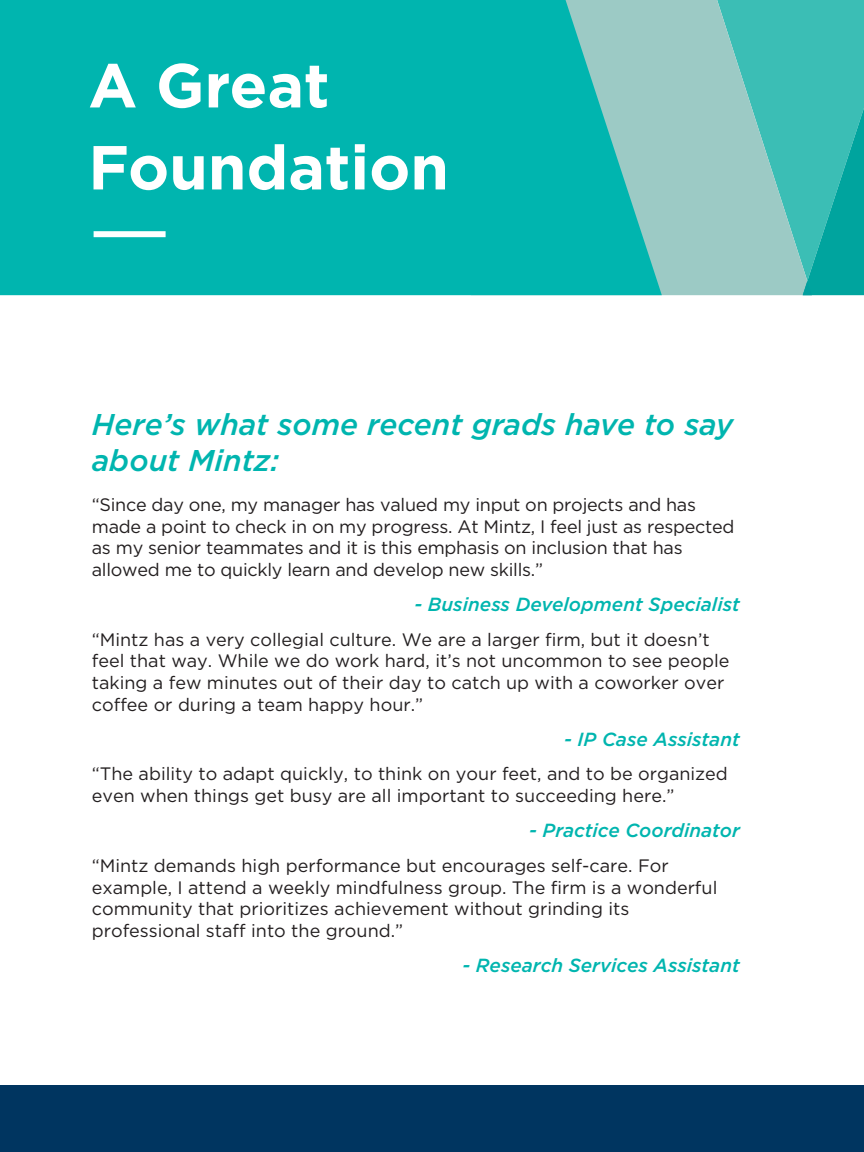
<style>
.page{position:relative;width:864px;height:1152px;background:#fff}
.page>*{position:absolute;margin:0;border:0;box-sizing:border-box;transform-origin:0 0}
.KO_head{font:700 62px/82px "Gotham";color:#fff}
.Medium_Italic{font:italic 500 30px/36px "Gotham";color:#00b5af}
.quoter{font:italic 500 19px "Gotham";color:#00b5af}
.running_text{font:18px/21.6px "Gotham";color:#231f20}
</style>
<div class="page">
<div style="left:812px;top:0;width:52px;height:108px;background:#3bbeb5"></div>
<svg style="left:662px;top:0;width:150px;height:295px;background:#80c6c0"></svg>
<svg style="left:0;top:0;width:662px;height:295px;background:#0bb6b0"></svg>
<svg style="left:803px;top:108px;width:61px;height:187px;background:#1eb1a9"></svg>
<div style="left:0;top:1086px;width:864px;height:66px;background:#003560"></div>
<div style="left:94px;top:231px;width:72px;height:6px;background:#fff"></div>
<p class="KO_head" style="left:88px;top:44px;width:362px">A Great<br>Foundation</p>
<p class="Medium_Italic" style="left:92px;top:406px;width:643px">Here’s what some recent grads have to say about Mintz:</p>
<p class="running_text" style="left:92px;top:494px;width:644px">“Since day one, my manager has valued my input on projects and has made a point to check in on my progress. At Mintz, I feel just as respected as my senior teammates and it is this emphasis on inclusion that has allowed me to quickly learn and develop new skills.”</p>
<p class="quoter" style="left:414px;top:592px;width:327px">- Business Development Specialist</p>
<p class="running_text" style="left:92px;top:628px;width:639px">“Mintz has a very collegial culture. We are a larger firm, but it doesn’t feel that way. While we do work hard, it’s not uncommon to see people taking a few minutes out of their day to catch up with a coworker over coffee or during a team happy hour.”</p>
<p class="quoter" style="left:564px;top:727px;width:177px">- IP Case Assistant</p>
<p class="running_text" style="left:92px;top:763px;width:638px">“The ability to adapt quickly, to think on your feet, and to be organized even when things get busy are all important to succeeding here.”</p>
<p class="quoter" style="left:529px;top:818px;width:212px">- Practice Coordinator</p>
<p class="running_text" style="left:92px;top:854px;width:627px">“Mintz demands high performance but encourages self-care. For example, I attend a weekly mindfulness group. The firm is a wonderful community that prioritizes achievement without grinding its professional staff into the ground.”</p>
<p class="quoter" style="left:462px;top:953px;width:279px">- Research Services Assistant</p>
</div>
